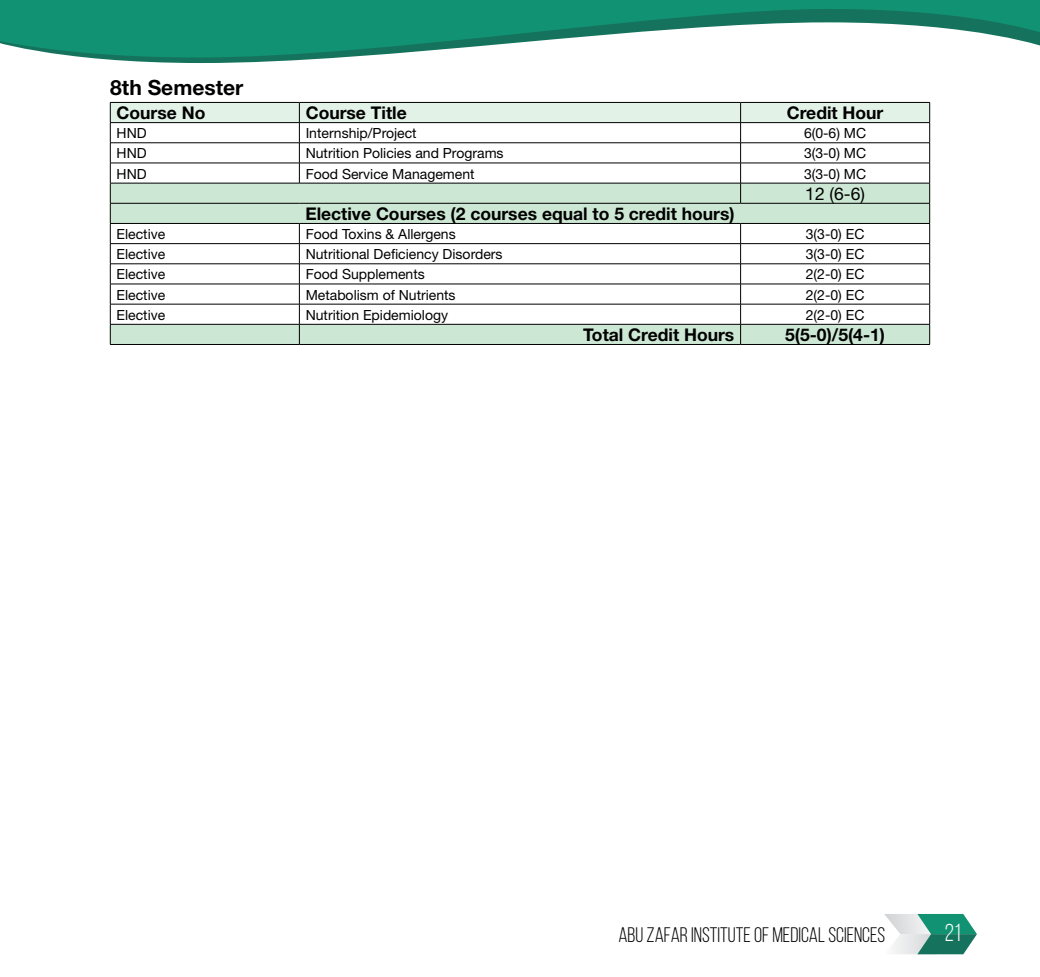
<style>
.page{position:relative;width:1040px;height:977px;background:#fff}
.page>*{position:absolute;margin:0;border:0;box-sizing:border-box;transform-origin:0 0}
.t1{font:24.5px "Bebas Neue";color:#fff}
.t2{font:21px "Bebas Neue";color:#000}
.t3{font:700 21px "Helvetica Neue";color:#000}
.t4{font:700 17.5px "Helvetica Neue";color:#000}
.t5{font:17.5px "Helvetica Neue";color:#000}
.t6{font:14px "Helvetica Neue";color:#000}
</style>
<div class="page">
<svg style="left:82px;top:57px;width:264px;height:6px;fill:#15735d"></svg>
<svg style="left:0;top:0;width:1040px;height:57px;fill:#119373"></svg>
<svg style="left:884px;top:914px;width:92px;height:40px"></svg>
<svg style="left:110px;top:102px;width:820px;height:242px"></svg>
<hr style="left:110px;top:344px;width:189px;height:1px;background:#000">
<hr style="left:299px;top:344px;width:441px;height:1px;background:#000">
<hr style="left:740px;top:344px;width:189px;height:1px;background:#000">
<h2 class="t3" style="left:110px;top:75px;width:135px">8th Semester</h2>
<p class="t4" style="left:117px;top:102px;width:90px">Course No</p>
<p class="t4" style="left:306px;top:102px;width:103px">Course Title</p>
<p class="t4" style="left:786px;top:102px;width:98px">Credit Hour</p>
<p class="t6" style="left:117px;top:125px;width:32px">HND</p>
<p class="t6" style="left:306px;top:125px;width:112px">Internship/Project</p>
<p class="t6" style="left:804px;top:125px;width:64px">6(0-6) MC</p>
<p class="t6" style="left:117px;top:145px;width:32px">HND</p>
<p class="t6" style="left:306px;top:145px;width:199px">Nutrition Policies and Programs</p>
<p class="t6" style="left:804px;top:145px;width:64px">3(3-0) MC</p>
<p class="t6" style="left:117px;top:165px;width:32px">HND</p>
<p class="t6" style="left:306px;top:165px;width:170px">Food Service Management</p>
<p class="t6" style="left:804px;top:165px;width:64px">3(3-0) MC</p>
<p class="t5" style="left:805px;top:183px;width:61px">12 (6-6)</p>
<p class="t4" style="left:305px;top:203px;width:431px">Elective Courses (2 courses equal to 5 credit hours)</p>
<p class="t6" style="left:117px;top:226px;width:50px">Elective</p>
<p class="t6" style="left:306px;top:226px;width:151px">Food Toxins &amp; Allergens</p>
<p class="t6" style="left:805px;top:226px;width:60px">3(3-0) EC</p>
<p class="t6" style="left:117px;top:246px;width:50px">Elective</p>
<p class="t6" style="left:306px;top:246px;width:198px">Nutritional Deficiency Disorders</p>
<p class="t6" style="left:805px;top:246px;width:60px">3(3-0) EC</p>
<p class="t6" style="left:117px;top:266px;width:50px">Elective</p>
<p class="t6" style="left:306px;top:266px;width:121px">Food Supplements</p>
<p class="t6" style="left:805px;top:266px;width:60px">2(2-0) EC</p>
<p class="t6" style="left:117px;top:286px;width:50px">Elective</p>
<p class="t6" style="left:306px;top:286px;width:151px">Metabolism of Nutrients</p>
<p class="t6" style="left:805px;top:286px;width:60px">2(2-0) EC</p>
<p class="t6" style="left:117px;top:306px;width:50px">Elective</p>
<p class="t6" style="left:306px;top:306px;width:144px">Nutrition Epidemiology</p>
<p class="t6" style="left:805px;top:306px;width:60px">2(2-0) EC</p>
<p class="t4" style="left:583px;top:324px;width:153px">Total Credit Hours</p>
<p class="t4" style="left:785px;top:324px;width:101px">5(5-0)/5(4-1)</p>
<h2 class="t2" style="left:618px;top:923px;width:268px">ABU ZAFAR INSTITUTE OF MEDICAL SCIENCES</h2>
<h1 class="t1" style="left:945px;top:919px;width:18px">21</h1>
</div>
